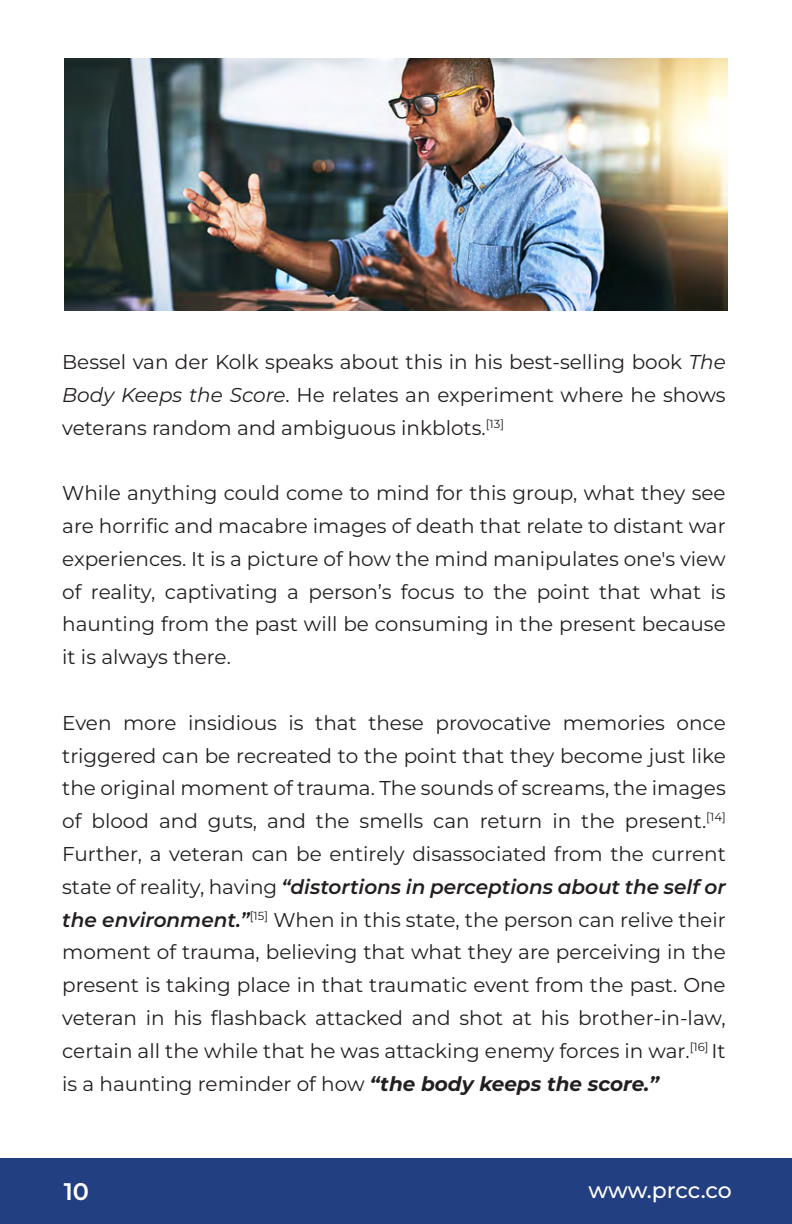
<style>
.page{position:relative;width:792px;height:1224px;background:#fff}
.page>*{position:absolute;margin:0;border:0;box-sizing:border-box;transform-origin:0 0}
.t1{font:600 24px "Montserrat";color:#fff}
.t2{font:500 22px "Montserrat";letter-spacing:-.01em;color:#fff}
.t3{font:20px/32.8px "Montserrat";color:#231f20;text-align:justify}
.s1{font-style:italic}
.s2{font-weight:600;font-style:italic}
.s3{font-weight:700;font-style:italic}
</style>
<div class="page">
<div style="left:0;top:1158px;width:792px;height:66px;background:#223f82"></div>
<img style="left:64px;top:59px;width:664px;height:252px">
<p class="t3" style="left:62px;top:345px;width:665px">Bessel van der Kolk speaks about this in his best-selling book <span class="s1">The Body Keeps the Score</span>. He relates an experiment where he shows veterans random and ambiguous inkblots.<sup>[13]</sup></p>
<p class="t3" style="left:62px;top:476px;width:665px">While anything could come to mind for this group, what they see are horrific and macabre images of death that relate to distant war experiences. It is a picture of how the mind manipulates one's view of reality, captivating a person’s focus to the point that what is haunting from the past will be consuming in the present because it is always there.</p>
<p class="t3" style="left:62px;top:706px;width:665px">Even more insidious is that these provocative memories once triggered can be recreated to the point that they become just like the original moment of trauma. The sounds of screams, the images of blood and guts, and the smells can return in the present.<sup>[14] </sup>Further, a veteran can be entirely disassociated from the current state of reality, having <span class="s2">“distortions in perceptions about the self or the environment.”</span><sup>[15]</sup> When in this state, the person can relive their moment of trauma, believing that what they are perceiving in the present is taking place in that traumatic event from the past. One veteran in his flashback attacked and shot at his brother-in-law, certain all the while that he was attacking enemy forces in war.<sup>[16]</sup> It is a haunting reminder of how <span class="s3">“the body keeps the score.”</span></p>
<p class="t1" style="left:64px;top:1175px;width:27px">10</p>
<p class="t2" style="left:588px;top:1175px;width:145px">www.prcc.co</p>
</div>
